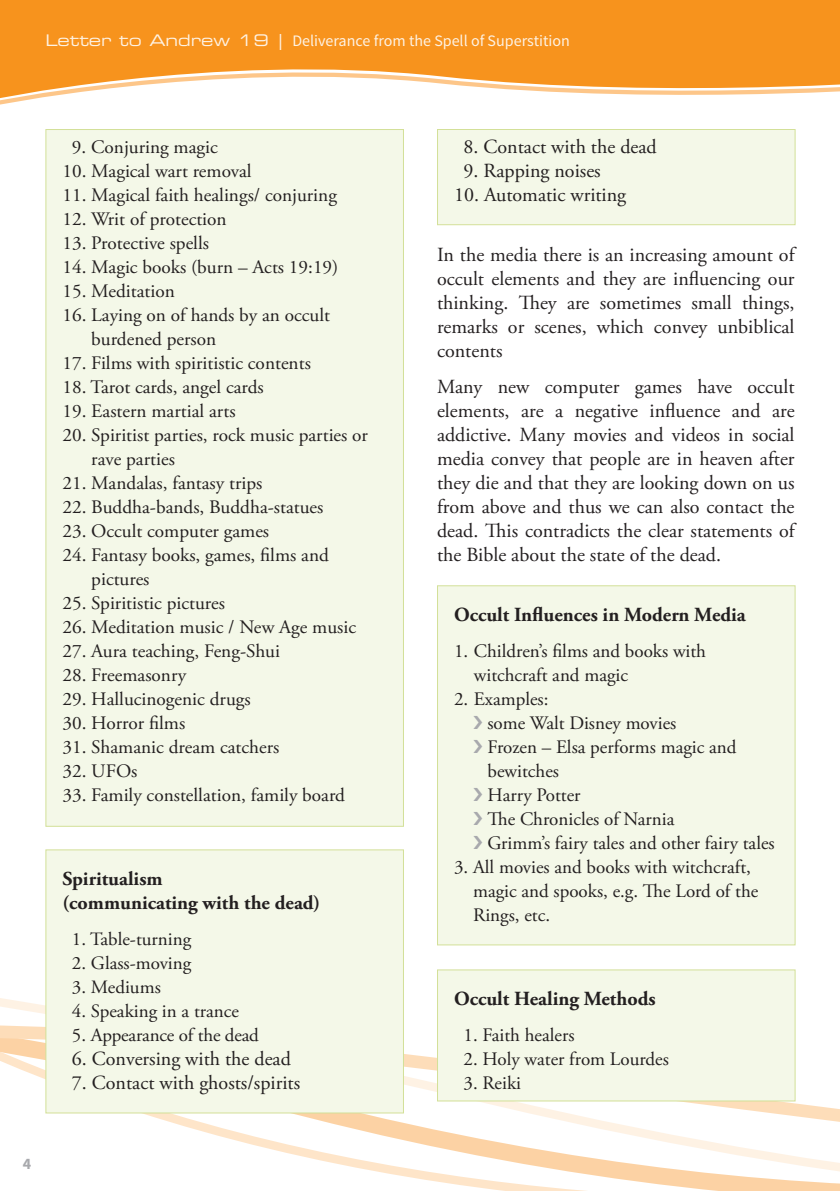
<style>
.page{position:relative;width:840px;height:1191px;background:#fff}
.page>*{position:absolute;margin:0;border:0;box-sizing:border-box;transform-origin:0 0}
._02_Grundtext{font:20px/24px "Adobe Garamond Pro";color:#231f20;text-align:justify}
._02_Grundtext-2{font:700 20px "Adobe Garamond Pro";color:#231f20}
._02_Grundtext-3{font:700 19.8px/24px "Adobe Garamond Pro";color:#231f20}
._02_Grundtext-4{font:19px/24px "Adobe Garamond Pro";color:#231f20}
._02_Grundtext-5{font:18.8px "Adobe Garamond Pro";color:#231f20}
.t1{font:16px "Source Sans Pro";color:#fef2e3}
.t2{font:700 16px "Source Sans Pro";color:#a8a9ad}
.s1{font-family:"Eurostile LT Std Ex 2"}
</style>
<div class="page">
<svg style="left:0;top:0;width:839px;height:101px;background:#f8a645"></svg>
<svg style="left:0;top:748px;width:839px;height:443px"></svg>
<div style="left:45px;top:129px;width:359px;height:697px;background:#f4f8e8;border:1px solid #d3e098"></div>
<div style="left:45px;top:849px;width:359px;height:264px;background:#f4f8e8;border:1px solid #d3e098"></div>
<div style="left:437px;top:585px;width:358px;height:360px;background:#f4f8e8;border:1px solid #d3e098"></div>
<div style="left:437px;top:969px;width:358px;height:132px;background:#f4f8e8;border:1px solid #d3e098"></div>
<div style="left:437px;top:129px;width:358px;height:96px;background:#f4f8e8;border:1px solid #d3e098"></div>
<p class="t1" style="left:45px;top:31px;width:525px"><span class="s1">Letter to Andrew 19 |</span> Deliverance from the Spell of Superstition</p>
<p class="t2" style="left:23px;top:1153px;width:10px">4</p>
<p class="_02_Grundtext-4" style="left:72px;top:136px;width:147px">9. Conjuring magic</p>
<p class="_02_Grundtext-4" style="left:62px;top:160px;width:190px">10. Magical wart removal</p>
<p class="_02_Grundtext-4" style="left:62px;top:184px;width:276px">11. Magical faith healings/ conjuring</p>
<p class="_02_Grundtext-4" style="left:62px;top:208px;width:166px">12. Writ of protection</p>
<p class="_02_Grundtext-4" style="left:62px;top:232px;width:148px">13. Protective spells</p>
<p class="_02_Grundtext-4" style="left:62px;top:256px;width:277px">14. Magic books (burn – Acts 19:19)</p>
<p class="_02_Grundtext-4" style="left:62px;top:280px;width:114px">15. Meditation</p>
<p class="_02_Grundtext-4" style="left:91px;top:304px;width:240px;text-indent:-29px">16. Laying on of hands by an occult burdened person</p>
<p class="_02_Grundtext-4" style="left:62px;top:352px;width:250px">17. Films with spiritistic contents</p>
<p class="_02_Grundtext-4" style="left:62px;top:376px;width:203px">18. Tarot cards, angel cards</p>
<p class="_02_Grundtext-4" style="left:62px;top:400px;width:174px">19. Eastern martial arts</p>
<p class="_02_Grundtext-4" style="left:91px;top:424px;width:278px;text-indent:-29px">20. Spiritist parties, rock music parties or rave parties</p>
<p class="_02_Grundtext-4" style="left:62px;top:472px;width:201px">21. Mandalas, fantasy trips</p>
<p class="_02_Grundtext-4" style="left:62px;top:496px;width:262px">22. Buddha-bands, Buddha-statues</p>
<p class="_02_Grundtext-4" style="left:62px;top:520px;width:208px">23. Occult computer games</p>
<p class="_02_Grundtext-4" style="left:91px;top:544px;width:239px;text-indent:-29px">24. Fantasy books, games, films and pictures</p>
<p class="_02_Grundtext-4" style="left:62px;top:592px;width:164px">25. Spiritistic pictures</p>
<p class="_02_Grundtext-4" style="left:62px;top:616px;width:295px">26. Meditation music / New Age music</p>
<p class="_02_Grundtext-4" style="left:62px;top:640px;width:219px">27. Aura teaching, Feng-Shui</p>
<p class="_02_Grundtext-4" style="left:62px;top:664px;width:125px">28. Freemasonry</p>
<p class="_02_Grundtext-4" style="left:62px;top:688px;width:190px">29. Hallucinogenic drugs</p>
<p class="_02_Grundtext-4" style="left:62px;top:712px;width:124px">30. Horror films</p>
<p class="_02_Grundtext-4" style="left:62px;top:736px;width:218px">31. Shamanic dream catchers</p>
<p class="_02_Grundtext-4" style="left:62px;top:760px;width:76px">32. UFOs</p>
<p class="_02_Grundtext-4" style="left:62px;top:784px;width:284px">33. Family constellation, family board</p>
<p class="_02_Grundtext-3" style="left:62px;top:867px;width:259px">Spiritualism<br>(communicating with the dead)</p>
<p class="_02_Grundtext-5" style="left:72px;top:928px;width:121px">1. Table-turning</p>
<p class="_02_Grundtext-5" style="left:72px;top:952px;width:121px">2. Glass-moving</p>
<p class="_02_Grundtext-5" style="left:72px;top:976px;width:90px">3. Mediums</p>
<p class="_02_Grundtext-5" style="left:72px;top:1000px;width:168px">4. Speaking in a trance</p>
<p class="_02_Grundtext-5" style="left:72px;top:1024px;width:188px">5. Appearance of the dead</p>
<p class="_02_Grundtext" style="left:72px;top:1047px;width:220px">6. Conversing with the dead</p>
<p class="_02_Grundtext" style="left:72px;top:1071px;width:229px">7. Contact with ghosts/spirits</p>
<p class="_02_Grundtext" style="left:463px;top:135px;width:194px">8. Contact with the dead</p>
<p class="_02_Grundtext" style="left:463px;top:159px;width:139px">9. Rapping noises</p>
<p class="_02_Grundtext" style="left:454px;top:183px;width:173px">10. Automatic writing</p>
<p class="_02_Grundtext" style="left:437px;top:243px;width:359px">In the media there is an increasing amount of occult elements and they are influencing our thinking. They are sometimes small things, remarks or scenes, which convey unbiblical contents</p>
<p class="_02_Grundtext" style="left:437px;top:375px;width:359px">Many new computer games have occult elements, are a negative influence and are addictive. Many movies and videos in social media convey that people are in heaven after they die and that they are looking down on us from above and thus we can also contact the dead. This contradicts the clear statements of the Bible about the state of the dead.</p>
<p class="_02_Grundtext-2" style="left:454px;top:603px;width:293px">Occult Influences in Modern Media</p>
<p class="_02_Grundtext-4" style="left:473px;top:640px;width:233px;text-indent:-20px">1. Children’s films and books with witchcraft and magic</p>
<p class="_02_Grundtext-4" style="left:454px;top:688px;width:96px">2. Examples:</p>
<p class="_02_Grundtext-4" style="left:487px;top:712px;width:190px">some Walt Disney movies</p>
<p class="_02_Grundtext-4" style="left:487px;top:736px;width:250px">Frozen – Elsa performs magic and bewitches</p>
<p class="_02_Grundtext-4" style="left:487px;top:784px;width:95px">Harry Potter</p>
<p class="_02_Grundtext-4" style="left:487px;top:808px;width:188px">The Chronicles of Narnia</p>
<p class="_02_Grundtext-4" style="left:487px;top:832px;width:288px">Grimm’s fairy tales and other fairy tales</p>
<p class="_02_Grundtext-4" style="left:473px;top:856px;width:287px;text-indent:-19px">3. All movies and books with witchcraft, magic and spooks, e.g. The Lord of the<br>Rings, etc.</p>
<p class="_02_Grundtext-2" style="left:454px;top:987px;width:203px">Occult Healing Methods</p>
<p class="_02_Grundtext-4" style="left:463px;top:1024px;width:112px">1. Faith healers</p>
<p class="_02_Grundtext-4" style="left:463px;top:1048px;width:207px">2. Holy water from Lourdes</p>
<p class="_02_Grundtext-4" style="left:463px;top:1072px;width:59px">3. Reiki</p>
</div>
